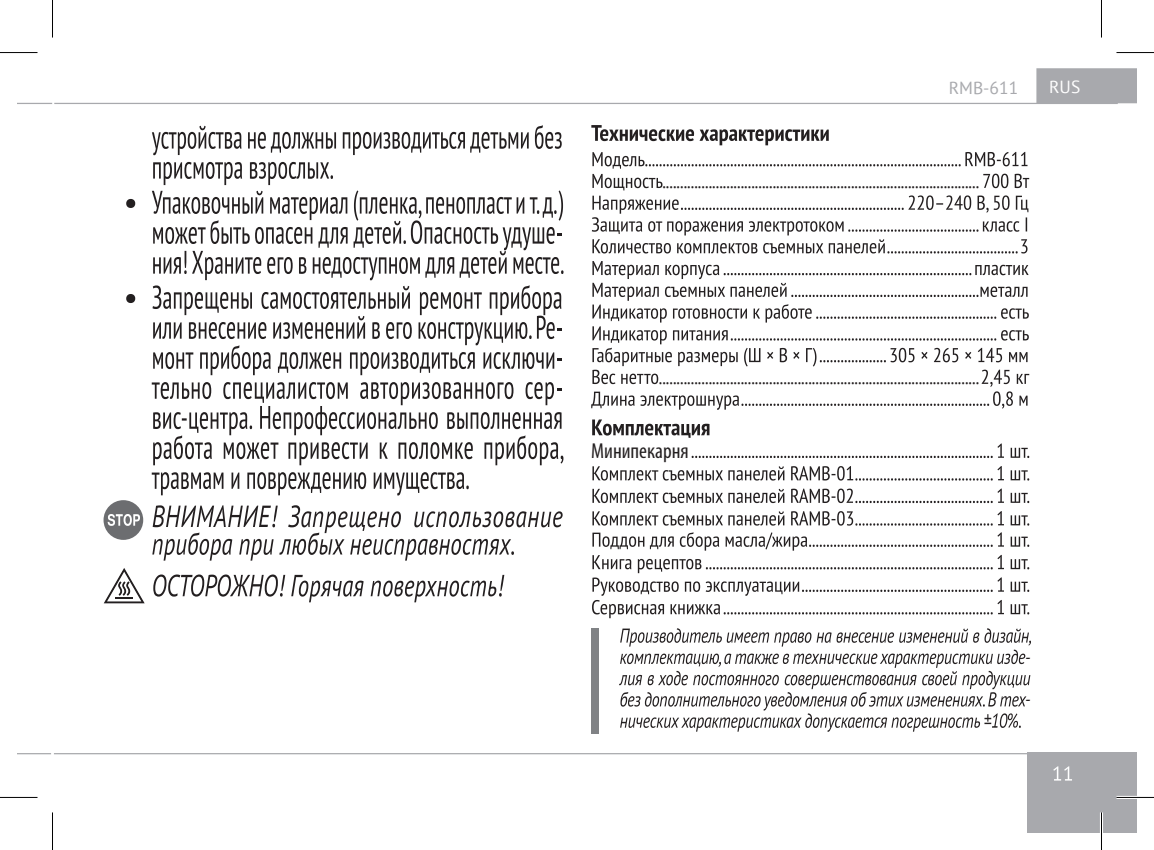
<style>
.page{position:relative;width:1154px;height:850px;background:#fff}
.page>*{position:absolute;margin:0;border:0;box-sizing:border-box;transform-origin:0 0}
.t1{font:condensed 21.75px "Myriad Pro";color:#231f20}
.t2{font:condensed 20px "PT Sans";color:#231f20}
.t3{font:italic 20px/42.5px "PT Sans";color:#231f20;scale:.8 1}
.t4{font:17.5px "PT Sans";color:#a8a9ad}
.t5{font:17.5px "PT Sans";color:#fff}
</style>
<div class="page">
<div style="left:1027px;top:752px;width:110px;height:80px;background:#a8a9ad"></div>
<hr style="left:17px;top:103px;width:35px;height:1px;background:#a8a9ad">
<hr style="left:17px;top:752px;width:34px;height:2px;background:#a8a9ad">
<svg style="left:1053px;top:766px;width:19px;height:14px"></svg>
<hr style="left:54px;top:103px;width:1064px;height:1px;background:#a8a9ad">
<hr style="left:54px;top:752px;width:1008px;height:2px;background:#a8a9ad">
<div style="left:1036px;top:68px;width:101px;height:35px;background:#a8a9ad"></div>
<svg style="left:152px;top:125px;width:410px;height:30px"></svg>
<svg style="left:126px;top:199px;width:9px;height:9px"></svg>
<svg style="left:126px;top:294px;width:9px;height:9px"></svg>
<svg style="left:152px;top:162px;width:411px;height:213px"></svg>
<svg style="left:152px;top:382px;width:411px;height:83px"></svg>
<svg style="left:152px;top:472px;width:317px;height:23px"></svg>
<svg style="left:152px;top:505px;width:411px;height:55px"></svg>
<svg style="left:153px;top:574px;width:351px;height:28px"></svg>
<svg style="left:104px;top:500px;width:39px;height:39px"></svg>
<svg style="left:104px;top:568px;width:41px;height:35px"></svg>
<svg style="left:591px;top:125px;width:238px;height:20px"></svg>
<svg style="left:592px;top:152px;width:437px;height:101px"></svg>
<svg style="left:591px;top:261px;width:438px;height:148px"></svg>
<svg style="left:592px;top:419px;width:117px;height:18px"></svg>
<svg style="left:692px;top:443px;width:337px;height:15px"></svg>
<svg style="left:592px;top:466px;width:437px;height:14px"></svg>
<svg style="left:592px;top:488px;width:437px;height:15px"></svg>
<svg style="left:592px;top:511px;width:437px;height:14px"></svg>
<svg style="left:592px;top:532px;width:437px;height:86px"></svg>
<svg style="left:619px;top:628px;width:412px;height:103px"></svg>
<div style="left:591px;top:628px;width:7px;height:105px;background:#808285"></div>
<hr style="left:1116px;top:795px;width:38px;height:3px;background:#fff">
<hr style="left:1100px;top:812px;width:3px;height:37px;background:#fff">
<hr style="left:0;top:52px;width:38px;height:1px;background:#000">
<hr style="left:1116px;top:52px;width:38px;height:1px;background:#000">
<hr style="left:0;top:796px;width:38px;height:1px;background:#000">
<hr style="left:1116px;top:796px;width:38px;height:1px;background:#000">
<hr style="left:52px;top:0;width:1px;height:38px;background:#000">
<hr style="left:52px;top:812px;width:1px;height:37px;background:#000">
<hr style="left:1101px;top:0;width:1px;height:38px;background:#000">
<hr style="left:1101px;top:812px;width:1px;height:37px;background:#000">
<p class="t4" style="left:949px;top:76px;width:71px">RMB-611</p>
<p class="t5" style="left:1049px;top:76px;width:33px">RUS</p>
<p class="t2" style="left:662px;top:168px;width:318px">.........................................................................................</p>
<p class="t2" style="left:659px;top:364px;width:322px">..........................................................................................</p>
<p class="t1" style="left:591px;top:437px;width:99px">Минипекарня</p>
<p class="t3" style="left:1025px;top:635px;width:8px">- -</p>
</div>
